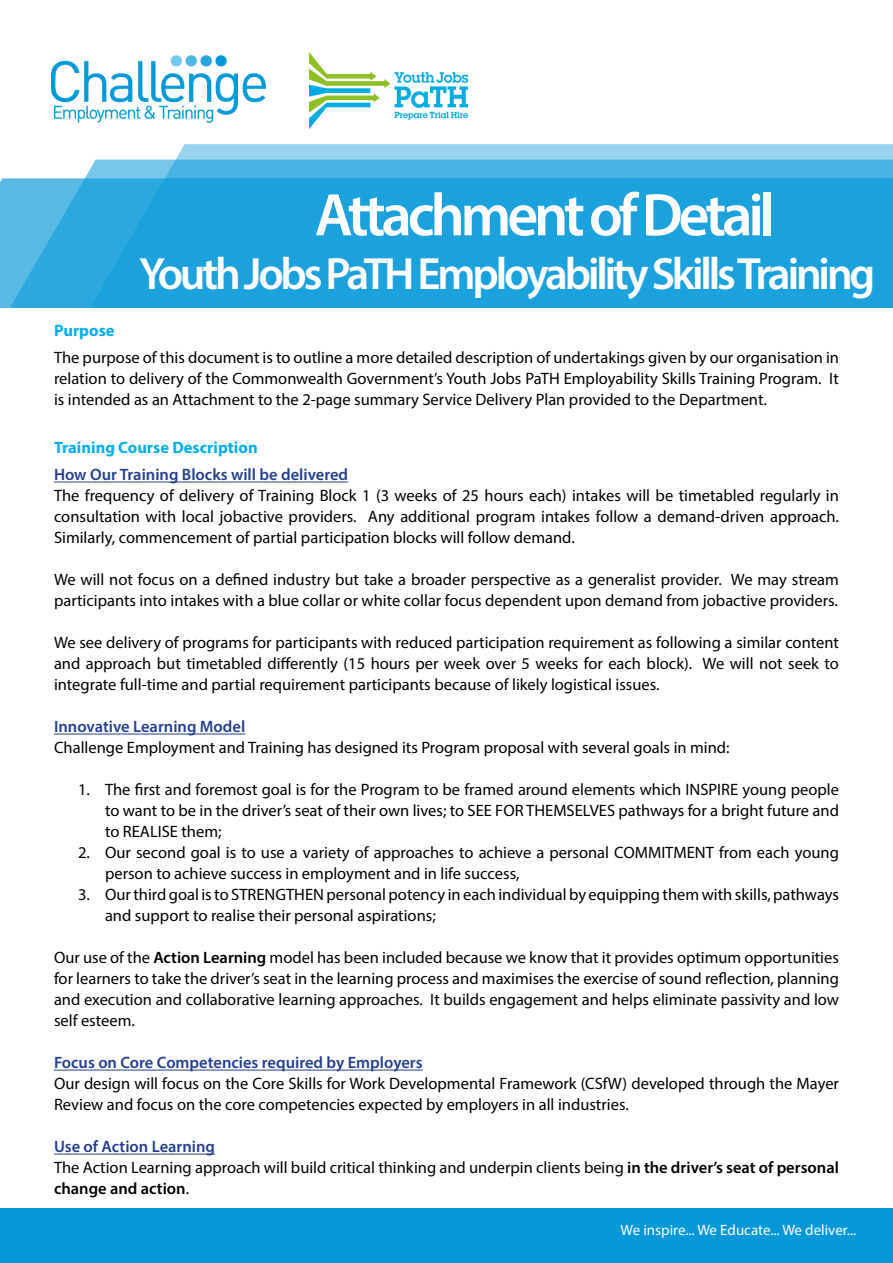
<style>
.page{position:relative;width:893px;height:1263px;background:#fff}
.page>*{position:absolute;margin:0;border:0;box-sizing:border-box;transform-origin:0 0}
.t1{font:600 60.6px "Myriad Pro";letter-spacing:-.07em;color:#fff}
.t2{font:600 45.45px "Myriad Pro";letter-spacing:-.07em;color:#fff}
.t3{font:16.5px/21px "Myriad Pro";color:#000;text-align:justify}
.t4{font:600 16.5px "Myriad Pro";color:#253f8e}
.t5{font:700 16.5px "Myriad Pro";color:#00aeef}
.t6{font:15px "Myriad Pro";color:#fff}
.s1{font-weight:600}
</style>
<div class="page">
<hr style="left:54px;top:482px;width:294px;height:1px;background:#253f8e">
<hr style="left:54px;top:734px;width:191px;height:1px;background:#253f8e">
<hr style="left:54px;top:1070px;width:369px;height:1px;background:#253f8e">
<hr style="left:54px;top:1154px;width:161px;height:1px;background:#253f8e">
<div style="left:0;top:1209px;width:892px;height:54px;background:#0498d9"></div>
<img style="left:52px;top:55px;width:214px;height:68px">
<img style="left:309px;top:52px;width:158px;height:76px">
<svg style="left:10px;top:169px;width:80px;height:139px;background:#4db6e3"></svg>
<svg style="left:90px;top:144px;width:803px;height:164px;background:#2ea8de"></svg>
<p class="t1" style="left:315px;top:176px;width:462px">Attachment of Detail</p>
<p class="t2" style="left:139px;top:245px;width:738px">Youth Jobs PaTH Employability Skills Training</p>
<p class="t5" style="left:54px;top:320px;width:62px">Purpose</p>
<p class="t3" style="left:54px;top:347px;width:786px">The purpose of this document is to outline a more detailed description of undertakings given by our organisation in relation to delivery of the Commonwealth Government’s Youth Jobs PaTH Employability Skills Training Program. It is intended as an Attachment to the 2-page summary Service Delivery Plan provided to the Department.</p>
<p class="t5" style="left:54px;top:437px;width:205px">Training Course Description</p>
<p class="t4" style="left:54px;top:464px;width:296px">How Our Training Blocks will be delivered</p>
<p class="t3" style="left:54px;top:485px;width:786px">The frequency of delivery of Training Block 1 (3 weeks of 25 hours each) intakes will be timetabled regularly in consultation with local jobactive providers. Any additional program intakes follow a demand-driven approach.<br>Similarly, commencement of partial participation blocks will follow demand.</p>
<p class="t3" style="left:54px;top:569px;width:786px">We will not focus on a defined industry but take a broader perspective as a generalist provider. We may stream participants into intakes with a blue collar or white collar focus dependent upon demand from jobactive providers.</p>
<p class="t3" style="left:54px;top:632px;width:786px">We see delivery of programs for participants with reduced participation requirement as following a similar content and approach but timetabled differently (15 hours per week over 5 weeks for each block). We will not seek to integrate full-time and partial requirement participants because of likely logistical issues.</p>
<p class="t4" style="left:54px;top:716px;width:193px">Innovative Learning Model</p>
<p class="t3" style="left:54px;top:737px;width:677px">Challenge Employment and Training has designed its Program proposal with several goals in mind:</p>
<p class="t3" style="left:105px;top:779px;width:735px;text-indent:-27px">1. The first and foremost goal is for the Program to be framed around elements which INSPIRE young people to want to be in the driver’s seat of their own lives; to SEE FOR THEMSELVES pathways for a bright future and to REALISE them;</p>
<p class="t3" style="left:105px;top:842px;width:735px;text-indent:-27px">2. Our second goal is to use a variety of approaches to achieve a personal COMMITMENT from each young person to achieve success in employment and in life success,</p>
<p class="t3" style="left:105px;top:884px;width:735px;text-indent:-27px">3. Our third goal is to STRENGTHEN personal potency in each individual by equipping them with skills, pathways and support to realise their personal aspirations;</p>
<p class="t3" style="left:54px;top:947px;width:786px">Our use of the <span class="s1">Action Learning</span> model has been included because we know that it provides optimum opportunities for learners to take the driver’s seat in the learning process and maximises the exercise of sound reflection, planning and execution and collaborative learning approaches. It builds engagement and helps eliminate passivity and low self esteem.</p>
<p class="t4" style="left:54px;top:1052px;width:370px">Focus on Core Competencies required by Employers</p>
<p class="t3" style="left:54px;top:1073px;width:786px">Our design will focus on the Core Skills for Work Developmental Framework (CSfW) developed through the Mayer<br>Review and focus on the core competencies expected by employers in all industries.</p>
<p class="t4" style="left:54px;top:1136px;width:163px">Use of Action Learning</p>
<p class="t3" style="left:54px;top:1157px;width:786px">The Action Learning approach will build critical thinking and underpin clients being <span class="s1">in the driver’s seat of personal change and action</span>.</p>
<p class="t6" style="left:621px;top:1221px;width:237px">We inspire... We Educate... We deliver...</p>
</div>
